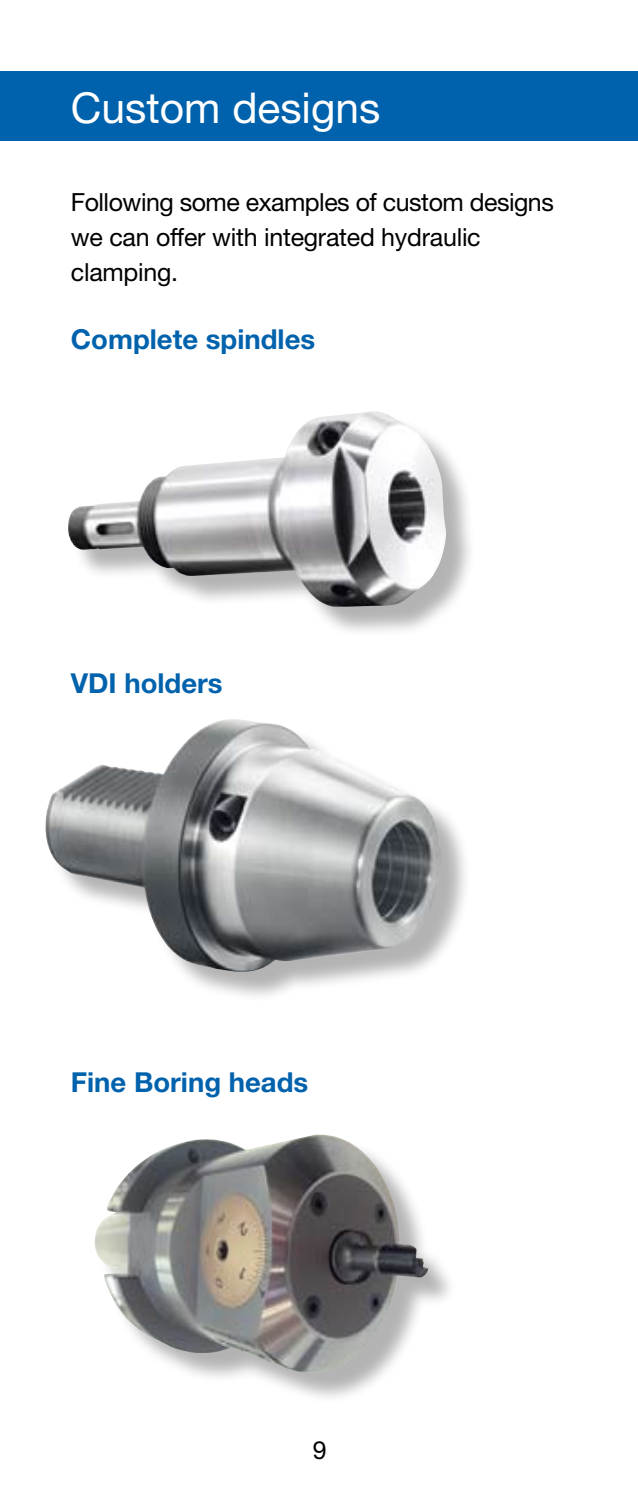
<style>
.page{position:relative;width:638px;height:1489px;background:#fff}
.page>*{position:absolute;margin:0;border:0;box-sizing:border-box;transform-origin:0 0}
.t1{font:42.5px "Helvetica Neue";color:#fff}
.t2{font:700 27.5px "Helvetica Neue";color:#0062ac}
.t3{font:25px/35px "Helvetica Neue";letter-spacing:-.01em;color:#000}
</style>
<div class="page">
<div style="left:0;top:71px;width:638px;height:69px;background:#0062ac"></div>
<div style="left:72px;top:415px;width:405px;height:222px;background:#000;opacity:.3"></div>
<img style="left:68px;top:411px;width:378px;height:196px">
<div style="left:98px;top:1137px;width:359px;height:265px;background:#000;opacity:.3"></div>
<img style="left:94px;top:1134px;width:334px;height:238px">
<div style="left:49px;top:722px;width:422px;height:280px;background:#000;opacity:.3"></div>
<img style="left:45px;top:719px;width:396px;height:252px">
<h1 class="t1" style="left:71px;top:83px;width:311px">Custom designs</h1>
<p class="t3" style="left:71px;top:184px;width:484px">Following some examples of custom designs we can offer with integrated hydraulic clamping.</p>
<p class="t2" style="left:71px;top:322px;width:246px">Complete spindles</p>
<p class="t2" style="left:71px;top:666px;width:153px">VDI holders</p>
<p class="t2" style="left:71px;top:1065px;width:239px">Fine Boring heads</p>
<p class="t3" style="left:313px;top:1432px;width:15px">9</p>
</div>
